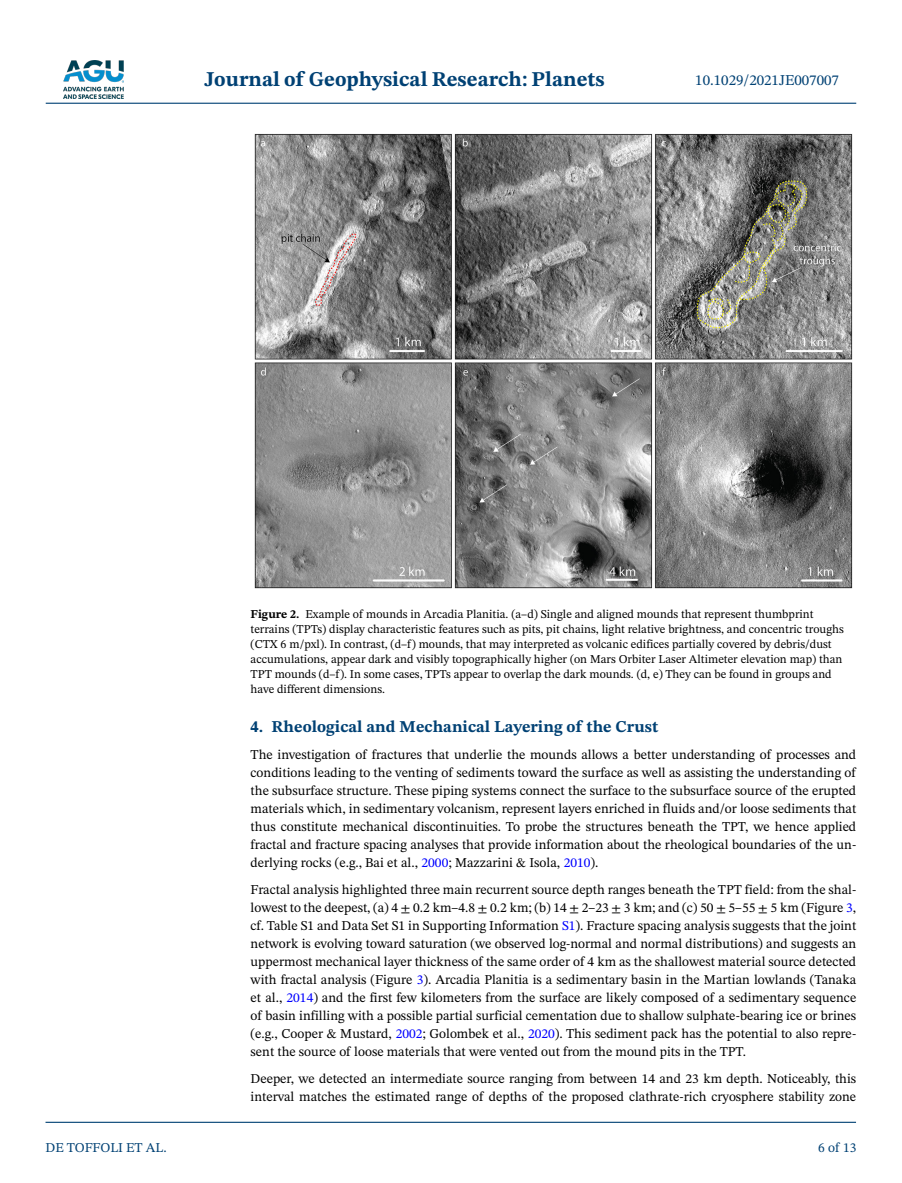
<style>
.page{position:relative;width:902px;height:1183px;background:#fff}
.page>*{position:absolute;margin:0;border:0;box-sizing:border-box;transform-origin:0 0}
.t1{font:700 21px "STIX Two Text";color:#004174}
.t2{font:700 16.5px "STIX Two Text";color:#004174}
.t3{font:15px "STIX Two Text";color:#004174}
.t4{font:13.5px/18px "STIX Two Text";color:#000;text-align:justify}
.t5{font:13.5px "STIX Two Text";color:#004174}
.t6{font:12px/15px "STIX Two Text";color:#000}
.s1{font-weight:700}
.s2{color:#00f}
</style>
<div class="page">
<img style="left:63px;top:60px;width:60px;height:39px">
<hr style="left:46px;top:103px;width:810px;height:1px;background:#004174">
<hr style="left:45px;top:1121px;width:810px;height:1px;background:#004174">
<img style="left:255px;top:134px;width:597px;height:454px">
<h1 class="t1" style="left:204px;top:64px;width:401px">Journal of Geophysical Research: Planets</h1>
<p class="t3" style="left:695px;top:69px;width:145px">10.1029/2021JE007007</p>
<p class="t5" style="left:45px;top:1137px;width:123px">DE TOFFOLI ET AL.</p>
<p class="t6" style="left:250px;top:605px;width:594px"><span class="s1">Figure 2.</span> Example of mounds in Arcadia Planitia. (a–d) Single and aligned mounds that represent thumbprint terrains (TPTs) display characteristic features such as pits, pit chains, light relative brightness, and concentric troughs (CTX 6 m/pxl). In contrast, (d–f) mounds, that may interpreted as volcanic edifices partially covered by debris/dust accumulations, appear dark and visibly topographically higher (on Mars Orbiter Laser Altimeter elevation map) than TPT mounds (d–f). In some cases, TPTs appear to overlap the dark mounds. (d, e) They can be found in groups and have different dimensions.</p>
<p class="t2" style="left:250px;top:714px;width:409px">4. Rheological and Mechanical Layering of the Crust</p>
<p class="t4" style="left:250px;top:745px;width:607px">The investigation of fractures that underlie the mounds allows a better understanding of processes and conditions leading to the venting of sediments toward the surface as well as assisting the understanding of the subsurface structure. These piping systems connect the surface to the subsurface source of the erupted materials which, in sedimentary volcanism, represent layers enriched in fluids and/or loose sediments that thus constitute mechanical discontinuities. To probe the structures beneath the TPT, we hence applied fractal and fracture spacing analyses that provide information about the rheological boundaries of the un&shy;derlying rocks (e.g., Bai et al., <span class="s2">2000</span>; Mazzarini &amp; Isola, <span class="s2">2010</span>).</p>
<p class="t4" style="left:250px;top:880px;width:607px">Fractal analysis highlighted three main recurrent source depth ranges beneath the TPT field: from the shal&shy;lowest to the deepest, (a) 4 ± 0.2 km–4.8 ± 0.2 km; (b) 14 ± 2–23 ± 3 km; and (c) 50 ± 5–55 ± 5 km (Figure <span class="s2">3</span>, cf. Table S1 and Data Set S1 in Supporting Information <span class="s2">S1</span>). Fracture spacing analysis suggests that the joint network is evolving toward saturation (we observed log-normal and normal distributions) and suggests an uppermost mechanical layer thickness of the same order of 4 km as the shallowest material source detected with fractal analysis (Figure <span class="s2">3</span>). Arcadia Planitia is a sedimentary basin in the Martian lowlands (Tanaka et al., <span class="s2">2014</span>) and the first few kilometers from the surface are likely composed of a sedimentary sequence of basin infilling with a possible partial surficial cementation due to shallow sulphate-bearing ice or brines (e.g., Cooper &amp; Mustard, <span class="s2">2002</span>; Golombek et al., <span class="s2">2020</span>). This sediment pack has the potential to also repre&shy;sent the source of loose materials that were vented out from the mound pits in the TPT.</p>
<p class="t4" style="left:250px;top:1069px;width:607px">Deeper, we detected an intermediate source ranging from between 14 and 23 km depth. Noticeably, this interval matches the estimated range of depths of the proposed clathrate-rich cryosphere stability zone</p>
<p class="t5" style="left:818px;top:1137px;width:40px">6 of 13</p>
</div>
